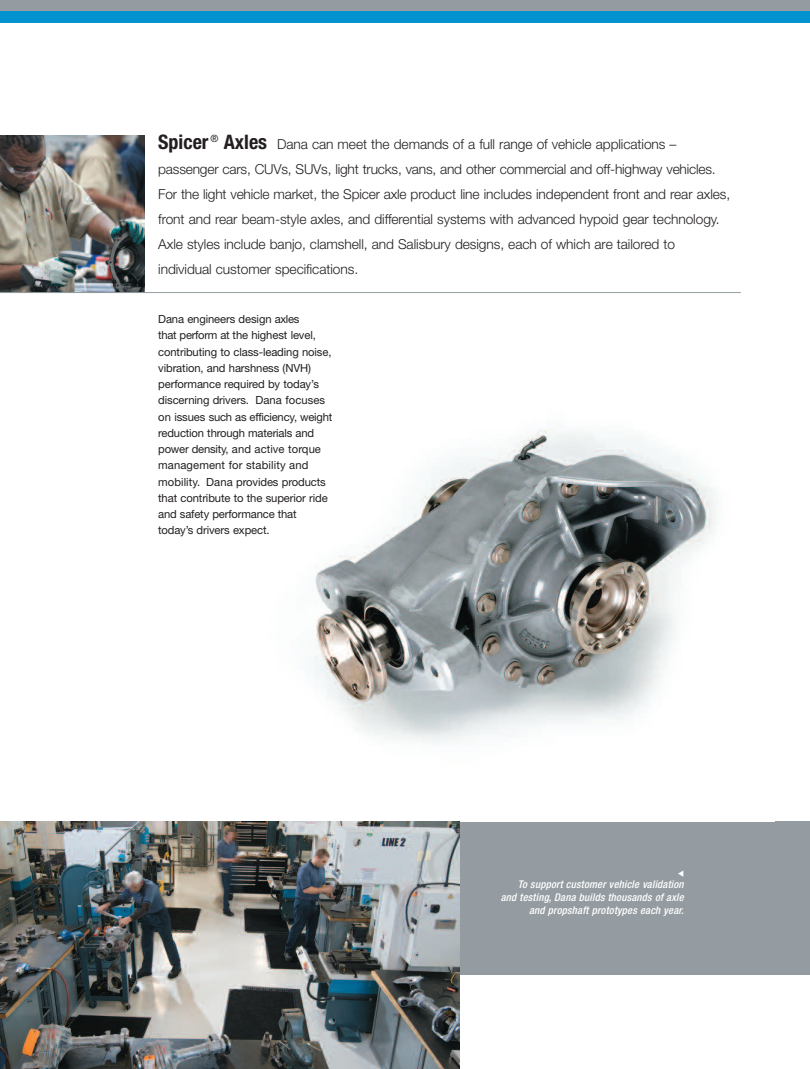
<style>
.page{position:relative;width:810px;height:1069px;background:#fff}
.page>*{position:absolute;margin:0;border:0;box-sizing:border-box;transform-origin:0 0}
.t1{font:300 13.75px/25px "Helvetica Neue";letter-spacing:-.005em;color:#231f20}
.t2{font:11.25px/16.2px "Helvetica Neue";letter-spacing:-.01em;color:#231f20}
.t3{font:italic 500 condensed 10.62px/13.1px "Helvetica Neue";letter-spacing:.02em;color:#fff;text-align:right}
.s1{font-weight:700;font-stretch:condensed;font-size:20px}
</style>
<div class="page">
<div style="left:0;top:821px;width:810px;height:153px;background:#959ca1"></div>
<img style="left:309px;top:429px;width:408px;height:314px">
<img style="left:0;top:135px;width:144px;height:157px">
<img style="left:0;top:821px;width:459px;height:248px">
<div style="left:0;top:0;width:810px;height:22px;background:#959ca1"></div>
<div style="left:0;top:11px;width:810px;height:11px;background:#0093d0"></div>
<hr style="left:0;top:292px;width:741px;height:1px;background:#959ca1">
<p class="t1" style="left:158px;top:133px;width:574px"><span class="s1">Spicer</span> <sup>®</sup> <span class="s1">Axles</span> Dana can meet the demands of a full range of vehicle applications – passenger cars, CUVs, SUVs, light trucks, vans, and other commercial and off-highway vehicles.<br>For the light vehicle market, the Spicer axle product line includes independent front and rear axles, front and rear beam-style axles, and differential systems with advanced hypoid gear technology.<br>Axle styles include banjo, clamshell, and Salisbury designs, each of which are tailored to individual customer specifications.</p>
<p class="t2" style="left:158px;top:312px;width:176px">Dana engineers design axles<br>that perform at the highest level, contributing to class-leading noise, vibration, and harshness (NVH) performance required by today’s discerning drivers. Dana focuses on issues such as efficiency, weight reduction through materials and power density, and active torque management for stability and mobility. Dana provides products that contribute to the superior ride and safety performance that today’s drivers expect.</p>
<p class="t3" style="left:501px;top:878px;width:184px">To support customer vehicle validation and testing, Dana builds thousands of axle and propshaft prototypes each year.</p>
</div>
